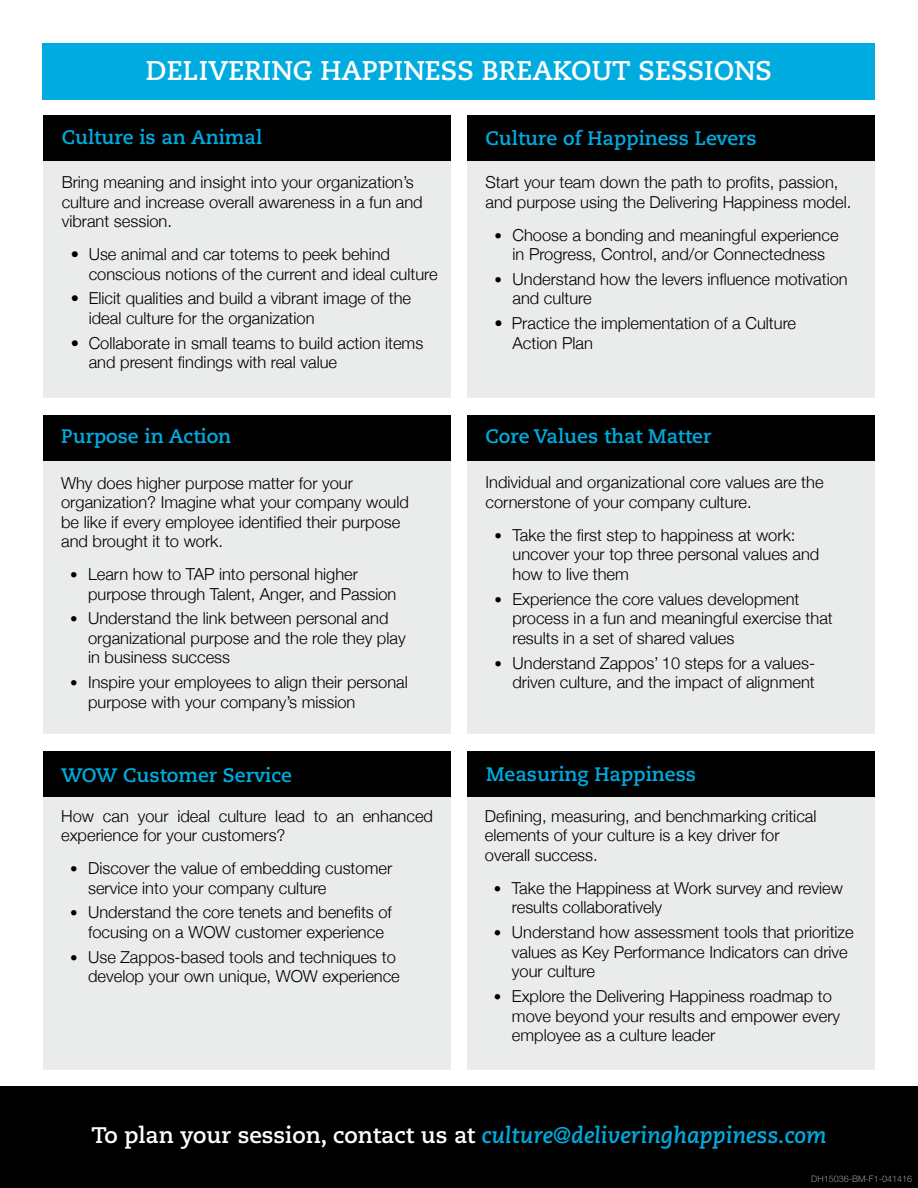
<style>
.page{position:relative;width:918px;height:1188px;background:#fff}
.page>*{position:absolute;margin:0;border:0;box-sizing:border-box;transform-origin:0 0}
.t1{font:700 27px "Caecilia";color:#fff}
.t2{font:italic 700 22.5px "Caecilia";color:#00abdf}
.t3{font:700 19.5px "Caecilia";color:#00abdf}
.t4{font:300 16.5px/19.5px "Helvetica Neue";color:#000}
.t5{font:300 9px "Helvetica Neue LT Std";color:#939598}
.s1{font-size:15px}
.s2{font-style:normal;color:#fff}
</style>
<div class="page">
<div style="left:43px;top:43px;width:832px;height:56px;background:#00abdf"></div>
<div style="left:43px;top:415px;width:408px;height:46px;background:#000"></div>
<div style="left:43px;top:751px;width:408px;height:46px;background:#000"></div>
<div style="left:468px;top:751px;width:407px;height:46px;background:#000"></div>
<div style="left:467px;top:415px;width:408px;height:46px;background:#000"></div>
<div style="left:43px;top:794px;width:407px;height:275px;background:#eaebeb"></div>
<div style="left:468px;top:794px;width:407px;height:275px;background:#eaebeb"></div>
<div style="left:467px;top:116px;width:408px;height:45px;background:#000"></div>
<div style="left:467px;top:160px;width:408px;height:238px;background:#eaebeb"></div>
<div style="left:43px;top:461px;width:407px;height:273px;background:#eaebeb"></div>
<div style="left:467px;top:461px;width:408px;height:273px;background:#eaebeb"></div>
<div style="left:43px;top:116px;width:408px;height:45px;background:#000"></div>
<div style="left:43px;top:160px;width:408px;height:238px;background:#eaebeb"></div>
<div style="left:0;top:1087px;width:918px;height:101px;background:#000"></div>
<h1 class="t1" style="left:146px;top:54px;width:628px">DELIVERING HAPPINESS BREAKOUT SESSIONS</h1>
<p class="t3" style="left:62px;top:126px;width:202px">Culture is an Animal</p>
<p class="t4" style="left:62px;top:171px;width:363px">Bring meaning and insight into your organization’s culture and increase overall awareness in a fun and vibrant session.</p>
<p class="t4" style="left:89px;top:243px;width:351px;text-indent:-18px">• Use animal and car totems to peek behind conscious notions of the current and ideal culture</p>
<p class="t4" style="left:89px;top:288px;width:324px;text-indent:-18px">• Elicit qualities and build a vibrant image of the ideal culture for the organization</p>
<p class="t4" style="left:89px;top:332px;width:336px;text-indent:-18px">• Collaborate in small teams to build action items and present findings with real value</p>
<p class="t3" style="left:61px;top:425px;width:172px">Purpose in Action</p>
<p class="t4" style="left:61px;top:472px;width:349px">Why does higher purpose matter for your organization? Imagine what your company would be like if every employee identified their purpose and brought it to work.</p>
<p class="t4" style="left:88px;top:563px;width:310px;text-indent:-18px"><span class="s1">•</span> Learn how to TAP into personal higher purpose through Talent, Anger, and Passion</p>
<p class="t4" style="left:88px;top:608px;width:319px;text-indent:-18px"><span class="s1">•</span> Understand the link between personal and organizational purpose and the role they play in business success</p>
<p class="t4" style="left:88px;top:672px;width:321px;text-indent:-18px"><span class="s1">•</span> Inspire your employees to align their personal purpose with your company’s mission</p>
<p class="t3" style="left:486px;top:127px;width:273px">Culture of Happiness Levers</p>
<p class="t4" style="left:486px;top:171px;width:367px">Start your team down the path to profits, passion, and purpose using the Delivering Happiness model.</p>
<p class="t4" style="left:495px;top:224px;width:346px;text-align:center"><span class="s1">•</span> Choose a bonding and meaningful experience in Progress, Control, and/or Connectedness</p>
<p class="t4" style="left:513px;top:268px;width:337px;text-indent:-18px"><span class="s1">•</span> Understand how the levers influence motivation and culture</p>
<p class="t4" style="left:513px;top:312px;width:285px;text-indent:-18px">• Practice the implementation of a Culture<br>Action Plan</p>
<p class="t3" style="left:486px;top:425px;width:227px">Core Values that Matter</p>
<p class="t4" style="left:486px;top:471px;width:340px">Individual and organizational core values are the cornerstone of your company culture.</p>
<p class="t4" style="left:513px;top:524px;width:308px;text-indent:-18px"><span class="s1">•</span> Take the first step to happiness at work: uncover your top three personal values and how to live them</p>
<p class="t4" style="left:513px;top:588px;width:322px;text-indent:-18px"><span class="s1">•</span> Experience the core values development process in a fun and meaningful exercise that results in a set of shared values</p>
<p class="t4" style="left:494px;top:652px;width:322px;text-align:right"><span class="s1">•</span> Understand Zappos’ 10 steps for a values&shy;driven culture, and the impact of alignment</p>
<p class="t3" style="left:61px;top:764px;width:232px">WOW Customer Service</p>
<p class="t3" style="left:486px;top:763px;width:211px">Measuring Happiness</p>
<p class="t4" style="left:61px;top:805px;width:373px">How can your ideal culture lead to an enhanced experience for your customers?</p>
<p class="t4" style="left:88px;top:857px;width:306px;text-indent:-18px"><span class="s1">•</span> Discover the value of embedding customer service into your company culture</p>
<p class="t4" style="left:88px;top:902px;width:305px;text-indent:-18px"><span class="s1">•</span> Understand the core tenets and benefits of focusing on a WOW customer experience</p>
<p class="t4" style="left:70px;top:946px;width:331px;text-align:right"><span class="s1">•</span> Use Zappos-based tools and techniques to develop your own unique, WOW experience</p>
<p class="t4" style="left:485px;top:805px;width:333px">Defining, measuring, and benchmarking critical elements of your culture is a key driver for overall success.</p>
<p class="t4" style="left:512px;top:877px;width:333px;text-indent:-18px"><span class="s1">•</span> Take the Happiness at Work survey and review results collaboratively</p>
<p class="t4" style="left:512px;top:922px;width:343px;text-indent:-18px"><span class="s1">•</span> Understand how assessment tools that prioritize values as Key Performance Indicators can drive your culture</p>
<p class="t4" style="left:512px;top:985px;width:330px;text-indent:-18px"><span class="s1">•</span> Explore the Delivering Happiness roadmap to move beyond your results and empower every employee as a culture leader</p>
<h2 class="t2" style="left:91px;top:1122px;width:737px"><span class="s2">To plan your session, contact us at</span> culture@deliveringhappiness.com</h2>
<p class="t5" style="left:811px;top:1173px;width:102px">DH15036-BM-F1-041416</p>
</div>
